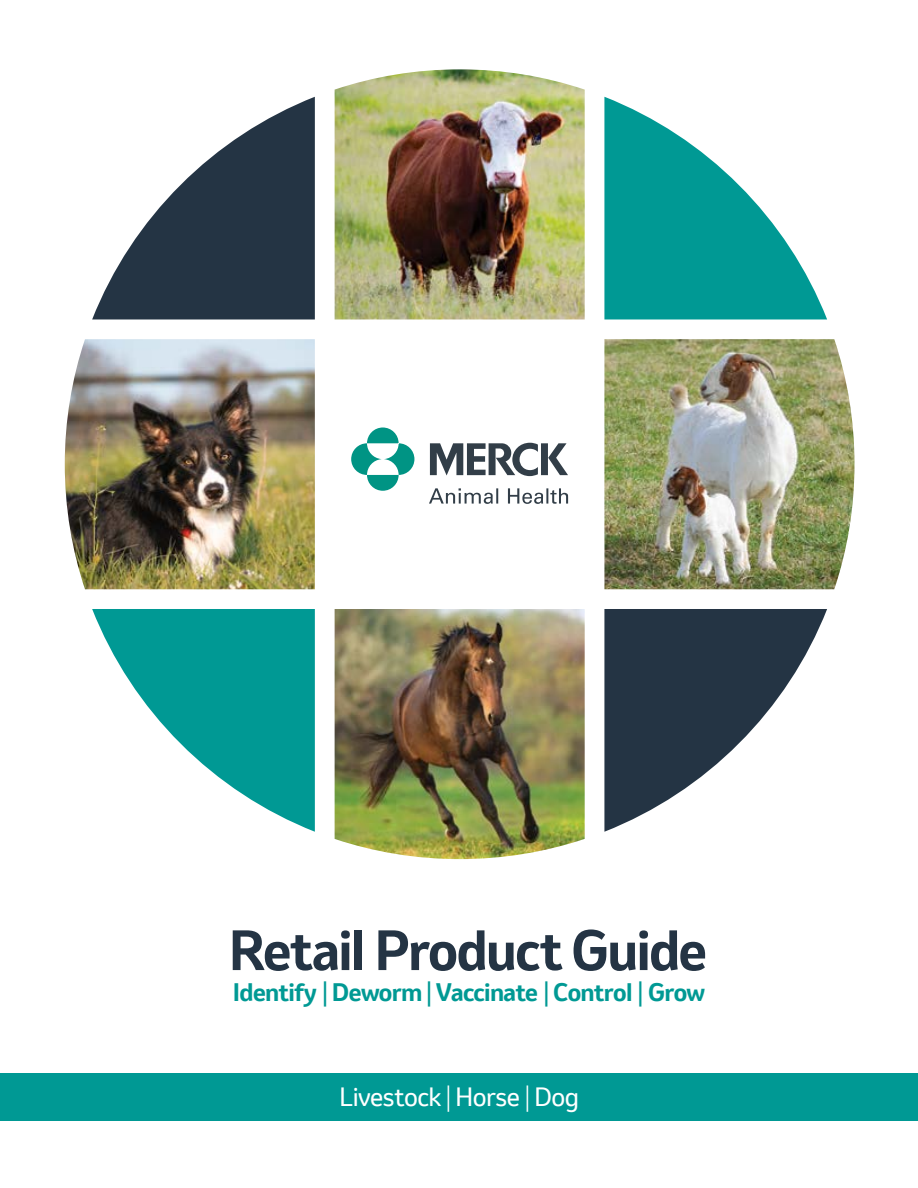
<style>
.page{position:relative;width:918px;height:1188px;background:#fff}
.page>*{position:absolute;margin:0;border:0;box-sizing:border-box;transform-origin:0 0}
.t1{font:700 52.5px "Invention";letter-spacing:-.035em;color:#243444}
.t2{font:24.75px "Invention";letter-spacing:-.02em;color:#fff}
.t3{font:700 23.7px "Invention";letter-spacing:-.025em;color:#009994}
.s1{font-weight:400}
.s2{font-weight:300}
</style>
<div class="page">
<div style="left:0;top:1073px;width:918px;height:48px;background:#009994"></div>
<svg style="left:92px;top:97px;width:223px;height:222px;fill:#243444"></svg>
<img style="left:335px;top:69px;width:250px;height:250px">
<img style="left:604px;top:339px;width:251px;height:250px">
<img style="left:65px;top:339px;width:250px;height:250px">
<svg style="left:92px;top:609px;width:223px;height:223px;fill:#009994"></svg>
<img style="left:335px;top:609px;width:250px;height:250px">
<svg style="left:604px;top:609px;width:223px;height:223px;fill:#243444"></svg>
<svg style="left:604px;top:97px;width:223px;height:222px;fill:#009994"></svg>
<svg style="left:351px;top:428px;width:63px;height:63px"></svg>
<svg style="left:429px;top:443px;width:139px;height:61px"></svg>
<h1 class="t1" style="left:229px;top:913px;width:480px">Retail Product Guide</h1>
<p class="t3" style="left:233px;top:975px;width:474px">Identify <span class="s1">|</span> Deworm <span class="s1">|</span> Vaccinate <span class="s1">|</span> Control <span class="s1">|</span> Grow</p>
<p class="t2" style="left:339px;top:1079px;width:241px">Livestock <span class="s2">|</span> Horse <span class="s2">|</span> Dog</p>
</div>
